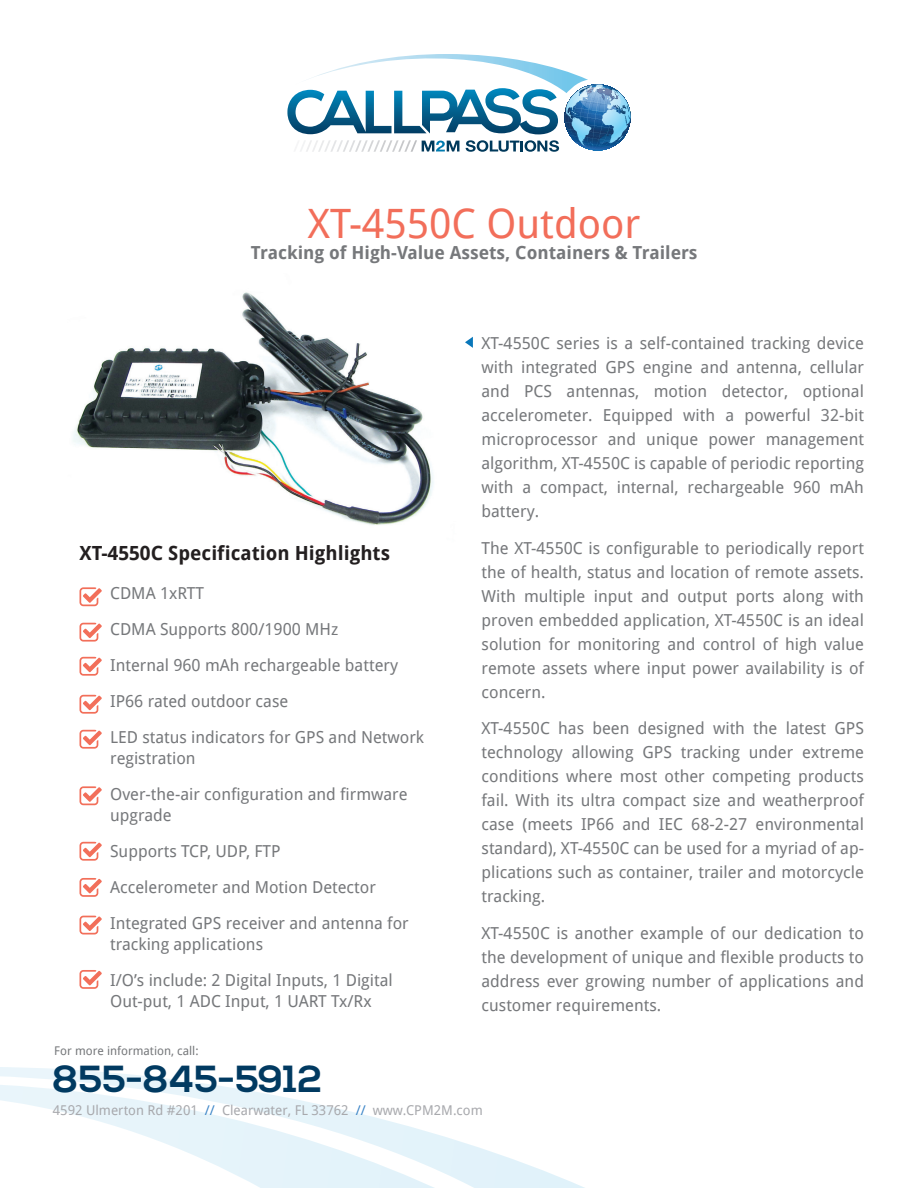
<style>
.page{position:relative;width:918px;height:1188px;background:#fff}
.page>*{position:absolute;margin:0;border:0;box-sizing:border-box;transform-origin:0 0}
.t1{font:40.5px "Droid Sans";color:#f26e5a}
.t2{font:700 37.65px "Nexa";color:#013a61}
.t3{font:700 19.5px "Droid Sans";color:#231f20}
.t4{font:700 18px "Droid Sans";color:#76787b}
.t5{font:16.5px/24px "Droid Sans";color:#76787b;text-align:justify}
.t6{font:13.5px "Droid Sans";color:#a8a9ad}
.t7{font:12px "Droid Sans";color:#76787b}
.s1{color:#3e86c7}
</style>
<div class="page">
<svg style="left:287px;top:54px;width:344px;height:98px"></svg>
<img style="left:606px;top:97px;width:10px;height:14px">
<img style="left:73px;top:292px;width:400px;height:233px">
<svg style="left:465px;top:337px;width:8px;height:11px"></svg>
<svg style="left:80px;top:587px;width:22px;height:19px"></svg>
<svg style="left:80px;top:623px;width:22px;height:19px"></svg>
<svg style="left:80px;top:657px;width:22px;height:19px"></svg>
<svg style="left:80px;top:695px;width:22px;height:19px"></svg>
<svg style="left:80px;top:730px;width:22px;height:19px"></svg>
<svg style="left:80px;top:786px;width:22px;height:19px"></svg>
<svg style="left:80px;top:842px;width:22px;height:19px"></svg>
<svg style="left:80px;top:878px;width:22px;height:19px"></svg>
<svg style="left:80px;top:916px;width:22px;height:19px"></svg>
<svg style="left:80px;top:970px;width:22px;height:19px"></svg>
<svg style="left:0;top:1067px;width:585px;height:121px"></svg>
<svg style="left:0;top:1076px;width:488px;height:112px"></svg>
<h1 class="t1" style="left:308px;top:200px;width:334px">XT-4550C Outdoor</h1>
<p class="t4" style="left:251px;top:242px;width:448px">Tracking of High-Value Assets, Containers &amp; Trailers</p>
<p class="t3" style="left:80px;top:541px;width:312px">XT-4550C Specification Highlights</p>
<p class="t5" style="left:110px;top:575px;width:316px;line-height:36px;text-align:left">CDMA 1xRTT<br>CDMA Supports 800/1900 MHz<br>Internal 960 mAh rechargeable battery<br>IP66 rated outdoor case<br>LED status indicators for GPS and Network</p>
<p class="t5" style="left:110px;top:740px;width:299px;line-height:36px">registration<br>Over-the-air configuration and firmware</p>
<p class="t5" style="left:110px;top:797px;width:300px;line-height:36px;text-align:left">upgrade<br>Supports TCP, UDP, FTP<br>Accelerometer and Motion Detector<br>Integrated GPS receiver and antenna for</p>
<p class="t5" style="left:110px;top:926px;width:284px;line-height:36px">tracking applications<br>I/O’s include: 2 Digital Inputs, 1 Digital</p>
<p class="t5" style="left:110px;top:989px;width:263px">Out-put, 1 ADC Input, 1 UART Tx/Rx</p>
<p class="t7" style="left:54px;top:1044px;width:146px">For more information, call:</p>
<h2 class="t2" style="left:53px;top:1057px;width:271px">855-845-5912</h2>
<p class="t5" style="left:482px;top:331px;width:384px">XT-4550C series is a self-contained tracking device with integrated GPS engine and antenna, cellular and PCS antennas, motion detector, optional accelerometer. Equipped with a powerful 32-bit microprocessor and unique power management algorithm, XT-4550C is capable of periodic reporting with a compact, internal, rechargeable 960 mAh battery.</p>
<p class="t5" style="left:482px;top:536px;width:384px">The XT-4550C is configurable to periodically report the of health, status and location of remote assets.<br>With multiple input and output ports along with proven embedded application, XT-4550C is an ideal solution for monitoring and control of high value remote assets where input power availability is of concern.</p>
<p class="t5" style="left:482px;top:717px;width:384px">XT-4550C has been designed with the latest GPS technology allowing GPS tracking under extreme conditions where most other competing products fail. With its ultra compact size and weatherproof case (meets IP66 and IEC 68-2-27 environmental standard), XT-4550C can be used for a myriad of ap&shy;plications such as container, trailer and motorcycle tracking.</p>
<p class="t5" style="left:482px;top:921px;width:384px">XT-4550C is another example of our dedication to the development of unique and flexible products to address ever growing number of applications and customer requirements.</p>
<p class="t6" style="left:53px;top:1102px;width:431px">4592 Ulmerton Rd #201 <span class="s1">//</span> Clearwater, FL 33762 <span class="s1">//</span> www.CPM2M.com</p>
</div>
